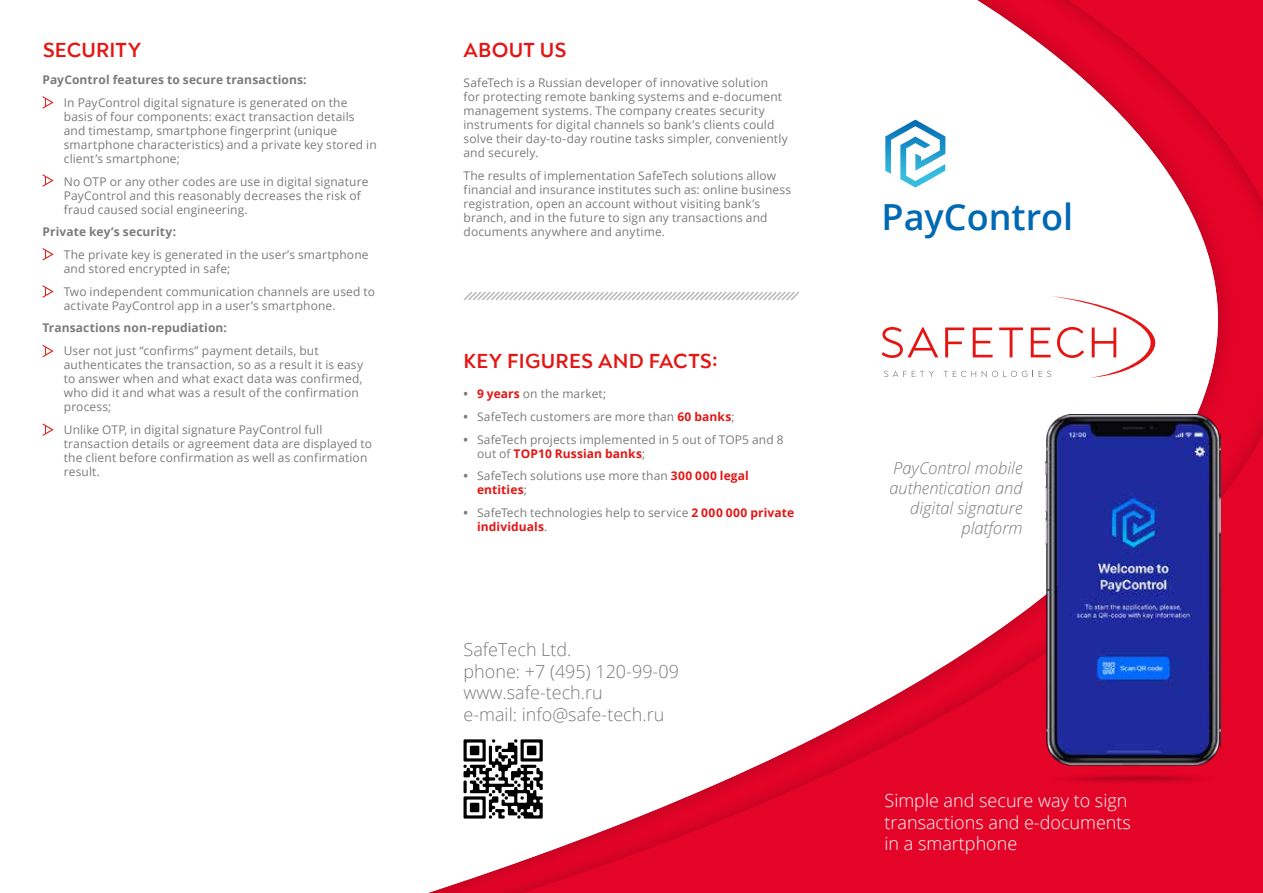
<style>
.page{position:relative;width:1263px;height:893px;background:#fff}
.page>*{position:absolute;margin:0;border:0;box-sizing:border-box;transform-origin:0 0}
.t1{font:600 36px "Open Sans";color:#0069b3}
.t2{font:700 21px "Noah";letter-spacing:.01em;color:#e41513}
.t3{font:300 18px/21.6px "Open Sans";color:#7c7b7b}
.t4{font:300 18px/21.6px "Open Sans";color:#fff}
.t5{font:italic 300 16.5px/19.8px "Open Sans";color:#7c7b7b;text-align:right}
.t6{font:12px/14.1px "Open Sans";letter-spacing:.01em;color:#7c7b7b}
.t7{font:700 12px "Open Sans";letter-spacing:.01em;color:#7c7b7b}
.s1{font-weight:700}
.s2{font-weight:700;color:#e41513}
</style>
<div class="page">
<div style="left:371px;top:0;width:892px;height:893px;background:#000;opacity:.25"></div>
<svg style="left:463px;top:739px;width:80px;height:80px"></svg>
<img style="left:1045px;top:415px;width:175px;height:351px">
<img style="left:1045px;top:774px;width:175px;height:10px">
<svg style="left:885px;top:120px;width:60px;height:68px"></svg>
<svg style="left:43px;top:96px;width:10px;height:13px"></svg>
<svg style="left:43px;top:174px;width:10px;height:13px"></svg>
<svg style="left:43px;top:248px;width:10px;height:13px"></svg>
<svg style="left:43px;top:285px;width:10px;height:13px"></svg>
<svg style="left:43px;top:345px;width:10px;height:12px"></svg>
<svg style="left:43px;top:423px;width:10px;height:13px"></svg>
<svg style="left:462px;top:290px;width:339px;height:12px"></svg>
<h2 class="t2" style="left:43px;top:36px;width:100px">SECURITY</h2>
<p class="t7" style="left:43px;top:71px;width:266px">PayControl features to secure transactions:</p>
<p class="t6" style="left:64px;top:95px;width:314px">In PayControl digital signature is generated on the basis of four components: exact transaction details and timestamp, smartphone fingerprint (unique smartphone characteristics) and a private key stored in client’s smartphone;</p>
<p class="t6" style="left:64px;top:174px;width:306px">No OTP or any other codes are use in digital signature<br>PayControl and this reasonably decreases the risk of fraud caused social engineering.</p>
<p class="t7" style="left:43px;top:224px;width:135px">Private key’s security:</p>
<p class="t6" style="left:64px;top:247px;width:306px">The private key is generated in the user’s smartphone and stored encrypted in safe;</p>
<p class="t6" style="left:64px;top:284px;width:313px">Two independent communication channels are used to activate PayControl app in a user’s smartphone.</p>
<p class="t7" style="left:43px;top:320px;width:186px">Transactions non-repudiation:</p>
<p class="t6" style="left:64px;top:343px;width:301px">User not just “confirms” payment details, but authenticates the transaction, so as a result it is easy to answer when and what exact data was confirmed, who did it and what was a result of the confirmation process;</p>
<p class="t6" style="left:64px;top:422px;width:310px">Unlike OTP, in digital signature PayControl full transaction details or agreement data are displayed to the client before confirmation as well as confirmation result.</p>
<h2 class="t2" style="left:464px;top:36px;width:104px">ABOUT US</h2>
<p class="t6" style="left:463px;top:75px;width:326px">SafeTech is a Russian developer of innovative solution<br>for protecting remote banking systems and e-document management systems. The company creates security instruments for digital channels so bank’s clients could solve their day-to-day routine tasks simpler, conveniently and securely.</p>
<p class="t6" style="left:463px;top:168px;width:329px">The results of implementation SafeTech solutions allow financial and insurance institutes such as: online business registration, open an account without visiting bank’s branch, and in the future to sign any transactions and documents anywhere and anytime.</p>
<h2 class="t2" style="left:464px;top:348px;width:255px">KEY FIGURES AND FACTS:</h2>
<p class="t6" style="left:463px;top:387px;width:144px"><span class="s1">•</span> <span class="s2">9 years</span> on the market;</p>
<p class="t6" style="left:463px;top:409px;width:272px"><span class="s1">•</span> SafeTech customers are more than <span class="s2">60 banks</span>;</p>
<p class="t6" style="left:477px;top:432px;width:308px;text-indent:-14px"><span class="s1">•</span> SafeTech projects implemented in 5 out of TOP5 and 8 out of <span class="s2">ТOP10 Russian banks</span>;</p>
<p class="t6" style="left:477px;top:468px;width:273px;text-indent:-14px"><span class="s1">•</span> SafeTech solutions use more than <span class="s2">300 000 legal entities</span>;</p>
<p class="t6" style="left:477px;top:505px;width:319px;text-indent:-14px"><span class="s1">•</span> SafeTech technologies help to service <span class="s2">2 000 000 private individuals</span>.</p>
<h3 class="t3" style="left:463px;top:638px;width:217px">SafeTech Ltd.<br>phone: +7 (495) 120-99-09 www.safe-tech.ru<br>e-mail: info@safe-tech.ru</h3>
<h1 class="t1" style="left:881px;top:192px;width:193px">PayControl</h1>
<h3 class="t5" style="left:889px;top:458px;width:135px">PayControl mobile authentication and digital signature platform</h3>
<h3 class="t4" style="left:884px;top:789px;width:248px">Simple and secure way to sign transactions and e-documents in a smartphone</h3>
</div>
